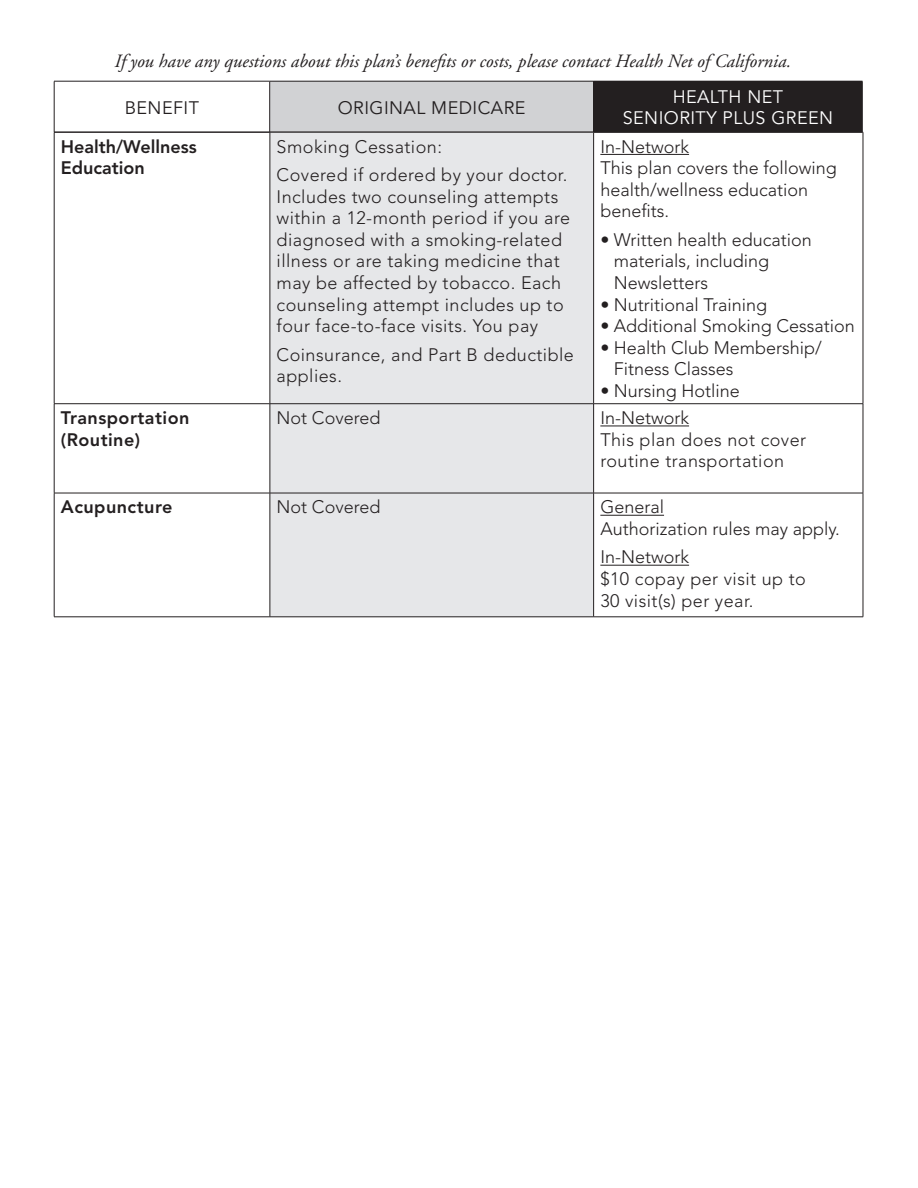
<style>
.page{position:relative;width:918px;height:1188px;background:#fff}
.page>*{position:absolute;margin:0;border:0;box-sizing:border-box;transform-origin:0 0}
.t1{font:italic 18.75px "Adobe Garamond";color:#231f20}
.t2{font:300 18px/21.6px "Avenir";letter-spacing:.025em;color:#231f20}
.t3{font:300 18px/21.6px "Avenir";color:#231f20}
.t4{font:800 18px/21.6px "Avenir";color:#231f20}
.t5{font:18px/21.6px "Avenir";letter-spacing:.025em;color:#fff;text-align:center}
.t6{font:18px "Avenir";letter-spacing:.025em;color:#231f20}
</style>
<div class="page">
<div style="left:270px;top:81px;width:324px;height:51px;background:#d1d2d4"></div>
<div style="left:594px;top:81px;width:268px;height:51px;background:#231f20"></div>
<hr style="left:54px;top:81px;width:216px;height:1px;background:#231f20">
<hr style="left:270px;top:81px;width:324px;height:1px;background:#231f20">
<hr style="left:54px;top:81px;width:1px;height:51px;background:#231f20">
<hr style="left:269px;top:81px;width:1px;height:51px;background:#231f20">
<hr style="left:593px;top:81px;width:1px;height:51px;background:#231f20">
<hr style="left:862px;top:81px;width:1px;height:51px;background:#231f20">
<div style="left:271px;top:133px;width:322px;height:484px;background:#e6e7e9"></div>
<hr style="left:54px;top:132px;width:216px;height:1px;background:#231f20">
<hr style="left:54px;top:132px;width:1px;height:272px;background:#231f20">
<hr style="left:270px;top:132px;width:324px;height:1px;background:#231f20">
<hr style="left:270px;top:132px;width:1px;height:272px;background:#231f20">
<hr style="left:594px;top:132px;width:269px;height:1px;background:#231f20">
<hr style="left:593px;top:132px;width:1px;height:272px;background:#231f20">
<hr style="left:863px;top:132px;width:1px;height:272px;background:#231f20">
<hr style="left:54px;top:403px;width:216px;height:1px;background:#231f20">
<hr style="left:54px;top:404px;width:1px;height:89px;background:#231f20">
<hr style="left:270px;top:403px;width:324px;height:1px;background:#231f20">
<hr style="left:270px;top:404px;width:1px;height:89px;background:#231f20">
<hr style="left:594px;top:403px;width:269px;height:1px;background:#231f20">
<hr style="left:593px;top:404px;width:1px;height:89px;background:#231f20">
<hr style="left:863px;top:404px;width:1px;height:89px;background:#231f20">
<hr style="left:54px;top:493px;width:216px;height:1px;background:#231f20">
<hr style="left:54px;top:493px;width:1px;height:124px;background:#231f20">
<hr style="left:270px;top:493px;width:324px;height:1px;background:#231f20">
<hr style="left:270px;top:493px;width:1px;height:124px;background:#231f20">
<hr style="left:594px;top:493px;width:269px;height:1px;background:#231f20">
<hr style="left:593px;top:493px;width:1px;height:124px;background:#231f20">
<hr style="left:863px;top:493px;width:1px;height:124px;background:#231f20">
<hr style="left:54px;top:617px;width:216px;height:1px;background:#231f20">
<hr style="left:270px;top:617px;width:324px;height:1px;background:#231f20">
<hr style="left:594px;top:617px;width:269px;height:1px;background:#231f20">
<hr style="left:600px;top:154px;width:89px;height:1px;background:#231f20">
<hr style="left:600px;top:425px;width:89px;height:1px;background:#231f20">
<hr style="left:600px;top:515px;width:64px;height:1px;background:#231f20">
<hr style="left:600px;top:565px;width:89px;height:1px;background:#231f20">
<p class="t1" style="left:114px;top:51px;width:678px">If you have any questions about this plan’s benefits or costs, please contact Health Net of California.</p>
<p class="t6" style="left:125px;top:97px;width:76px">BENEFIT</p>
<p class="t6" style="left:338px;top:97px;width:189px">ORIGINAL MEDICARE</p>
<p class="t5" style="left:623px;top:86px;width:212px">HEALTH NET<br>SENIORITY PLUS GREEN</p>
<p class="t4" style="left:61px;top:136px;width:138px">Health/Wellness<br>Education</p>
<p class="t2" style="left:277px;top:132px;width:292px;line-height:28.3px">Smoking Cessation:<br>Covered if ordered by your doctor.</p>
<p class="t2" style="left:277px;top:186px;width:295px">Includes two counseling attempts within a 12-month period if you are diagnosed with a smoking-related illness or are taking medicine that may be affected by tobacco. Each counseling attempt includes up to four face-to-face visits. You pay</p>
<p class="t2" style="left:277px;top:343px;width:299px">Coinsurance, and Part B deductible applies.</p>
<p class="t3" style="left:600px;top:136px;width:238px">In-Network<br>This plan covers the following health/wellness education benefits.</p>
<p class="t3" style="left:614px;top:229px;width:200px;text-indent:-14px">• Written health education materials, including<br>Newsletters</p>
<p class="t3" style="left:600px;top:294px;width:168px">• Nutritional Training</p>
<p class="t3" style="left:600px;top:315px;width:256px">• Additional Smoking Cessation</p>
<p class="t3" style="left:614px;top:337px;width:210px;text-indent:-14px">• Health Club Membership/<br>Fitness Classes</p>
<p class="t3" style="left:600px;top:380px;width:141px">• Nursing Hotline</p>
<p class="t4" style="left:61px;top:407px;width:130px">Transportation (Routine)</p>
<p class="t3" style="left:277px;top:407px;width:105px">Not Covered</p>
<p class="t2" style="left:600px;top:407px;width:207px">In-Network<br>This plan does not cover routine transportation</p>
<p class="t4" style="left:61px;top:496px;width:113px">Acupuncture</p>
<p class="t3" style="left:277px;top:496px;width:105px">Not Covered</p>
<p class="t3" style="left:600px;top:496px;width:241px">General<br>Authorization rules may apply.</p>
<p class="t2" style="left:600px;top:546px;width:207px">In-Network<br>$10 copay per visit up to<br>30 visit(s) per year.</p>
</div>
